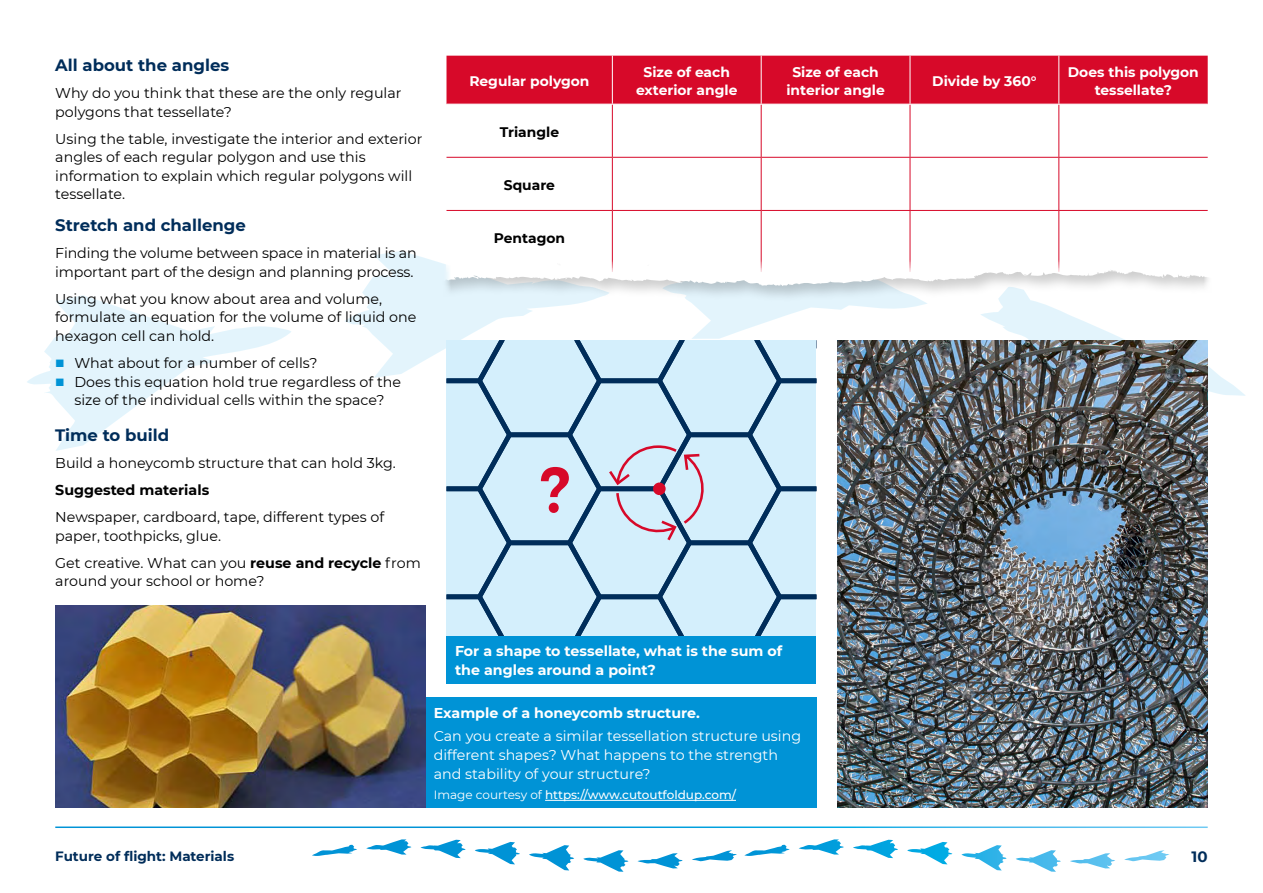
<style>
.page{position:relative;width:1263px;height:893px;background:#fff}
.page>*{position:absolute;margin:0;border:0;box-sizing:border-box;transform-origin:0 0}
.t1{font:600 64.8px "Montserrat";color:#d70929}
.t2{font:700 16.5px "Montserrat";color:#002d5a}
.t3{font:700 15px "Montserrat";color:#002d5a}
.t4{font:14.25px/18.6px "Montserrat";color:#000}
.t5{font:14.25px/18.5px "Montserrat";color:#fff}
.t6{font:700 14.25px/18.6px "Montserrat";color:#fff}
.t7{font:700 14.25px "Montserrat";color:#000}
.t8{font:700 13.8px/18px "Montserrat";color:#fff;text-align:center}
.t9{font:700 13.8px "Montserrat";color:#000}
.t10{font:700 13.5px "Montserrat";color:#002d5a}
.t11{font:500 12px "Montserrat";color:#fff}
.s1{color:#0093d6}
.s2{font-weight:700}
.s3{font-weight:400}
</style>
<div class="page">
<svg style="left:27px;top:251px;width:1218px;height:304px"></svg>
<svg style="left:744px;top:839px;width:208px;height:25px"></svg>
<img style="left:442px;top:288px;width:770px;height:21px">
<svg style="left:442px;top:251px;width:770px;height:37px"></svg>
<svg style="left:475px;top:276px;width:4px;height:3px"></svg>
<img style="left:838px;top:340px;width:370px;height:468px">
<div style="left:446px;top:56px;width:762px;height:216px;background:#fff"></div>
<div style="left:446px;top:56px;width:762px;height:48px;background:#d70929"></div>
<hr style="left:612px;top:105px;width:1px;height:52px;background:#d70929">
<hr style="left:761px;top:105px;width:1px;height:52px;background:#d70929">
<hr style="left:910px;top:105px;width:1px;height:52px;background:#d70929">
<hr style="left:1058px;top:105px;width:1px;height:52px;background:#d70929">
<hr style="left:446px;top:157px;width:166px;height:1px;background:#d70929">
<hr style="left:612px;top:157px;width:149px;height:1px;background:#d70929">
<hr style="left:612px;top:158px;width:1px;height:52px;background:#d70929">
<hr style="left:761px;top:157px;width:149px;height:1px;background:#d70929">
<hr style="left:761px;top:158px;width:1px;height:52px;background:#d70929">
<hr style="left:910px;top:157px;width:149px;height:1px;background:#d70929">
<hr style="left:910px;top:158px;width:1px;height:52px;background:#d70929">
<hr style="left:1059px;top:157px;width:149px;height:1px;background:#d70929">
<hr style="left:1058px;top:158px;width:1px;height:52px;background:#d70929">
<hr style="left:446px;top:210px;width:166px;height:1px;background:#d70929">
<hr style="left:612px;top:210px;width:149px;height:1px;background:#d70929">
<hr style="left:612px;top:211px;width:1px;height:61px;background:#d70929">
<hr style="left:761px;top:210px;width:149px;height:1px;background:#d70929">
<hr style="left:761px;top:211px;width:1px;height:61px;background:#d70929">
<hr style="left:910px;top:210px;width:149px;height:1px;background:#d70929">
<hr style="left:910px;top:211px;width:1px;height:61px;background:#d70929">
<hr style="left:1059px;top:210px;width:149px;height:1px;background:#d70929">
<hr style="left:1058px;top:211px;width:1px;height:61px;background:#d70929">
<hr style="left:612px;top:56px;width:1px;height:48px;background:#fff">
<hr style="left:761px;top:56px;width:1px;height:48px;background:#fff">
<hr style="left:910px;top:56px;width:1px;height:48px;background:#fff">
<hr style="left:1058px;top:56px;width:1px;height:48px;background:#fff">
<svg style="left:446px;top:340px;width:370px;height:296px;background:#c0dcec"></svg>
<div style="left:653px;top:482px;width:13px;height:13px;background:#d70929;border-radius:50%"></div>
<div style="left:446px;top:636px;width:370px;height:47px;background:#0093d6"></div>
<div style="left:425px;top:697px;width:391px;height:111px;background:#0093d6"></div>
<hr style="left:545px;top:800px;width:191px;height:1px;background:#fff">
<img style="left:55px;top:605px;width:370px;height:203px">
<p class="t2" style="left:55px;top:53px;width:175px">All about the angles</p>
<p class="t4" style="left:55px;top:83px;width:348px">Why do you think that these are the only regular polygons that tessellate?</p>
<p class="t4" style="left:55px;top:129px;width:369px">Using the table, investigate the interior and exterior angles of each regular polygon and use this information to explain which regular polygons will tessellate.</p>
<p class="t2" style="left:55px;top:214px;width:192px">Stretch and challenge</p>
<p class="t4" style="left:55px;top:243px;width:363px">Finding the volume between space in material is an important part of the design and planning process.</p>
<p class="t4" style="left:55px;top:289px;width:363px">Using what you know about area and volume, formulate an equation for the volume of liquid one hexagon cell can hold.</p>
<p class="t4" style="left:55px;top:353px;width:264px"><span class="s1">■</span> What about for a number of cells?</p>
<p class="t4" style="left:55px;top:372px;width:347px;text-align:center"><span class="s1">■</span> Does this equation hold true regardless of the size of the individual cells within the space?</p>
<p class="t2" style="left:55px;top:423px;width:115px">Time to build</p>
<p class="t4" style="left:55px;top:453px;width:342px">Build a honeycomb structure that can hold 3kg.</p>
<p class="t7" style="left:55px;top:480px;width:155px">Suggested materials</p>
<p class="t4" style="left:55px;top:507px;width:330px">Newspaper, cardboard, tape, different types of paper, toothpicks, glue.</p>
<p class="t4" style="left:55px;top:553px;width:367px">Get creative. What can you <span class="s2">reuse and recycle</span> from around your school or home?</p>
<p class="t8" style="left:469px;top:71px;width:122px">Regular polygon</p>
<p class="t8" style="left:636px;top:62px;width:103px">Size of each exterior angle</p>
<p class="t8" style="left:786px;top:62px;width:100px">Size of each interior angle</p>
<p class="t8" style="left:932px;top:71px;width:106px">Divide by 360°</p>
<p class="t8" style="left:1068px;top:62px;width:133px">Does this polygon tessellate?</p>
<p class="t9" style="left:500px;top:122px;width:61px">Triangle</p>
<p class="t9" style="left:504px;top:175px;width:53px">Square</p>
<p class="t9" style="left:494px;top:228px;width:73px">Pentagon</p>
<h1 class="t1" style="left:539px;top:438px;width:31px">?</h1>
<p class="t6" style="left:455px;top:641px;width:329px">For a shape to tessellate, what is the sum of the angles around a point?</p>
<p class="t6" style="left:434px;top:702px;width:268px">Example of a honeycomb structure.</p>
<p class="t5" style="left:434px;top:727px;width:369px">Can you create a similar tessellation structure using different shapes? What happens to the strength and stability of your structure?</p>
<p class="t11" style="left:434px;top:787px;width:304px"><span class="s3">Image courtesy of</span> https://www.cutoutfoldup.com/</p>
<p class="t10" style="left:55px;top:847px;width:180px">Future of flight: Materials</p>
<p class="t3" style="left:1191px;top:846px;width:18px">10</p>
</div>
